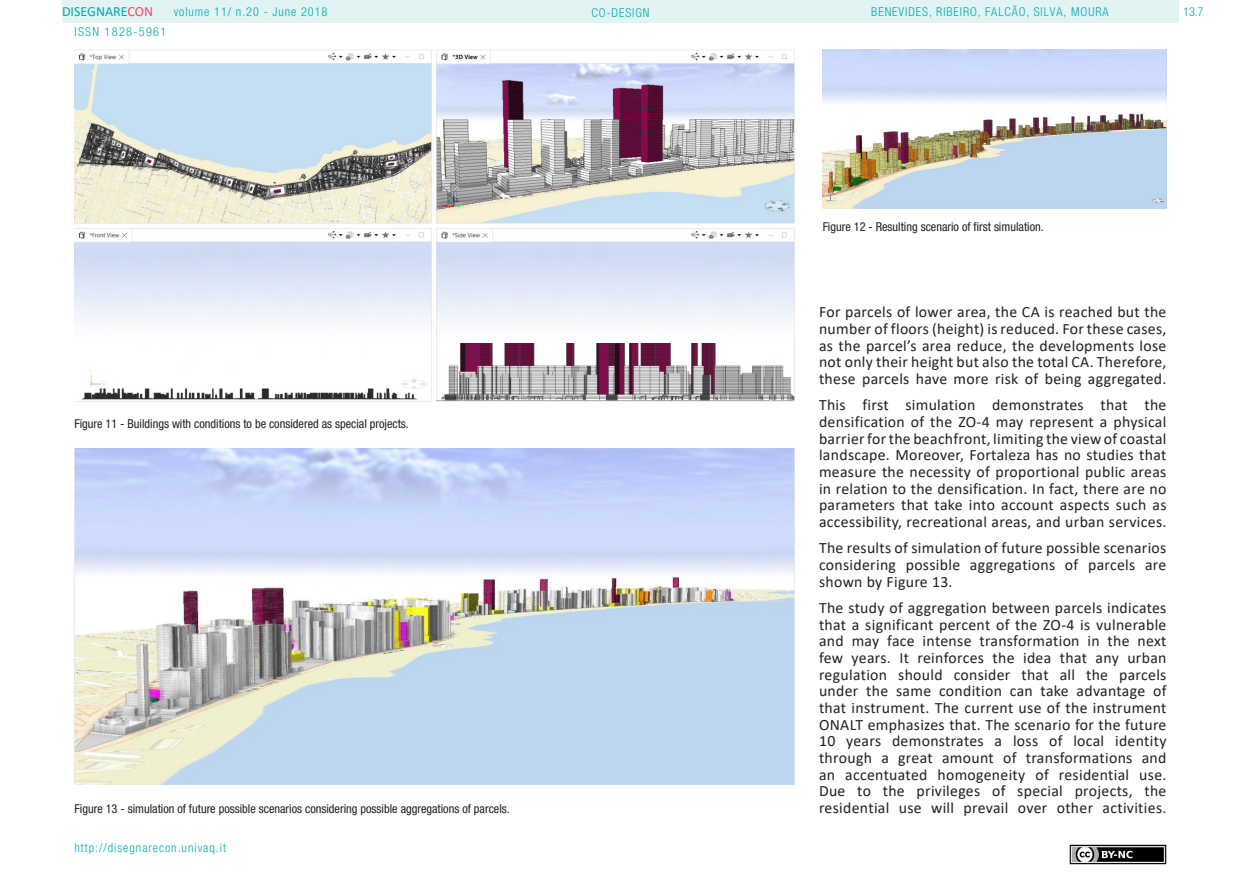
<style>
.page{position:relative;width:1241px;height:893px;background:#fff}
.page>*{position:absolute;margin:0;border:0;box-sizing:border-box;transform-origin:0 0}
.Paragrafo_Capitolo{font:15.75px/16.6px "Calibri";letter-spacing:.02em;color:#231f20;text-align:justify}
.t1{font:14px "Calibri";color:#00aaad}
.Legenda_Figuras{font:condensed 12.25px "Helvetica Neue LT Std";color:#231f20}
.t2{font:300 condensed 12.25px "Helvetica Neue LT Std";letter-spacing:.075em;color:#00aaad}
.t3{font:300 condensed 12.25px "Helvetica Neue LT Std";letter-spacing:.11em;color:#00aaad}
.s1{color:#f24862}
</style>
<div class="page">
<div style="left:62px;top:0;width:1116px;height:23px;background:#e2f3f4"></div>
<img style="left:1069px;top:845px;width:97px;height:19px">
<img style="left:74px;top:50px;width:720px;height:352px">
<img style="left:822px;top:50px;width:344px;height:158px">
<img style="left:74px;top:448px;width:720px;height:336px">
<p class="t1" style="left:62px;top:2px;width:93px">DISEGNARE<span class="s1">CON</span></p>
<p class="t2" style="left:871px;top:5px;width:239px">BENEVIDES, RIBEIRO, FALCÃO, SILVA, MOURA</p>
<p class="t2" style="left:174px;top:5px;width:155px">volume 11/ n.20 - June 2018</p>
<p class="t2" style="left:591px;top:5px;width:59px">CO-DESIGN</p>
<p class="t2" style="left:1182px;top:5px;width:22px">13.7</p>
<p class="t3" style="left:74px;top:24px;width:93px">ISSN 1828-5961</p>
<p class="Legenda_Figuras" style="left:74px;top:417px;width:336px">Figure 11 - Buildings with conditions to be considered as special projects.</p>
<p class="Legenda_Figuras" style="left:74px;top:801px;width:437px">Figure 13 - simulation of future possible scenarios considering possible aggregations of parcels.</p>
<p class="t2" style="left:74px;top:841px;width:153px">http://disegnarecon.univaq.it</p>
<p class="Legenda_Figuras" style="left:822px;top:220px;width:222px">Figure 12 - Resulting scenario of first simulation.</p>
<p class="Paragrafo_Capitolo" style="left:819px;top:303px;width:349px">For parcels of lower area, the CA is reached but the number of floors (height) is reduced. For these cases, as the parcel’s area reduce, the developments lose not only their height but also the total CA. Therefore, these parcels have more risk of being aggregated.</p>
<p class="Paragrafo_Capitolo" style="left:819px;top:396px;width:349px">This first simulation demonstrates that the densification of the ZO-4 may represent a physical barrier for the beachfront, limiting the view of coastal landscape. Moreover, Fortaleza has no studies that measure the necessity of proportional public areas in relation to the densification. In fact, there are no parameters that take into account aspects such as accessibility, recreational areas, and urban services.</p>
<p class="Paragrafo_Capitolo" style="left:819px;top:539px;width:349px">The results of simulation of future possible scenarios considering possible aggregations of parcels are shown by Figure 13.</p>
<p class="Paragrafo_Capitolo" style="left:819px;top:599px;width:349px">The study of aggregation between parcels indicates that a significant percent of the ZO-4 is vulnerable and may face intense transformation in the next few years. It reinforces the idea that any urban regulation should consider that all the parcels under the same condition can take advantage of that instrument. The current use of the instrument ONALT emphasizes that. The scenario for the future 10 years demonstrates a loss of local identity through a great amount of transformations and an accentuated homogeneity of residential use.<br>Due to the privileges of special projects, the residential use will prevail over other activities.</p>
</div>
